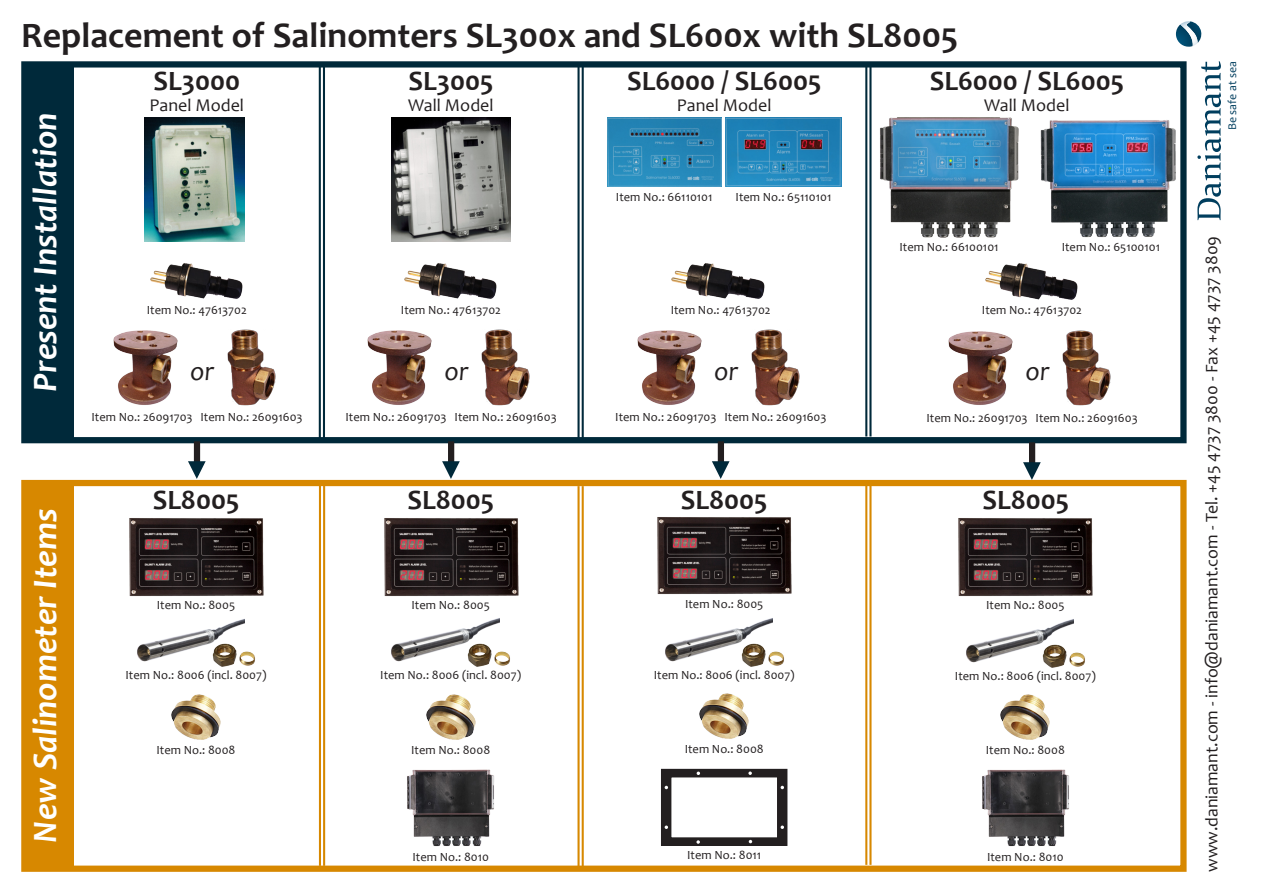
<style>
.page{position:relative;width:1263px;height:893px;background:#fff}
.page>*{position:absolute;margin:0;border:0;box-sizing:border-box;transform-origin:0 0}
.t1{font:700 36px "Candara";color:#231f20}
.t2{font:italic 700 34.35px "Candara";color:#fff}
.t3{font:700 28.05px "Candara";color:#231f20}
.t4{font:italic 27px "Candara";color:#231f20}
.t5{font:18px "Candara";color:#231f20}
.t6{font:17.7px "Candara";color:#231f20}
.t7{font:12.45px "Candara";color:#231f20}
.t8{font:11.85px "Candara";color:#003e5e}
</style>
<div class="page">
<img style="left:144px;top:117px;width:101px;height:124px">
<img style="left:113px;top:330px;width:64px;height:75px">
<img style="left:227px;top:330px;width:49px;height:75px">
<img style="left:150px;top:263px;width:93px;height:36px">
<img style="left:391px;top:117px;width:119px;height:124px">
<img style="left:367px;top:330px;width:64px;height:75px">
<img style="left:482px;top:330px;width:48px;height:75px">
<img style="left:404px;top:263px;width:93px;height:36px">
<img style="left:607px;top:117px;width:114px;height:69px">
<img style="left:726px;top:117px;width:115px;height:69px">
<img style="left:637px;top:330px;width:64px;height:75px">
<img style="left:751px;top:330px;width:48px;height:75px">
<img style="left:671px;top:263px;width:94px;height:36px">
<img style="left:880px;top:118px;width:139px;height:120px">
<img style="left:1040px;top:120px;width:136px;height:118px">
<img style="left:948px;top:331px;width:64px;height:74px">
<img style="left:1062px;top:330px;width:49px;height:76px">
<img style="left:985px;top:263px;width:93px;height:37px">
<div style="left:23px;top:65px;width:51px;height:376px;background:#00293a"></div>
<div style="left:21px;top:61px;width:1165px;height:382px;border:6px solid #00293a"></div>
<hr style="left:323px;top:67px;width:2px;height:371px;background:#00293a">
<hr style="left:319px;top:67px;width:2px;height:371px;background:#00293a">
<hr style="left:582px;top:67px;width:2px;height:371px;background:#00293a">
<hr style="left:577px;top:67px;width:3px;height:371px;background:#00293a">
<hr style="left:869px;top:65px;width:2px;height:371px;background:#00293a">
<hr style="left:865px;top:65px;width:2px;height:371px;background:#00293a">
<div style="left:23px;top:484px;width:51px;height:385px;background:#d78800"></div>
<div style="left:21px;top:480px;width:1165px;height:392px;border:6px solid #d78800"></div>
<hr style="left:323px;top:485px;width:2px;height:381px;background:#d78800">
<hr style="left:319px;top:485px;width:2px;height:381px;background:#d78800">
<hr style="left:582px;top:486px;width:2px;height:381px;background:#d78800">
<hr style="left:577px;top:486px;width:3px;height:381px;background:#d78800">
<hr style="left:869px;top:484px;width:2px;height:381px;background:#d78800">
<hr style="left:865px;top:484px;width:2px;height:381px;background:#d78800">
<img style="left:958px;top:518px;width:135px;height:78px">
<img style="left:1001px;top:694px;width:49px;height:45px">
<img style="left:982px;top:769px;width:87px;height:78px">
<div style="left:194px;top:441px;width:6px;height:27px;background:#231f20"></div>
<svg style="left:185px;top:460px;width:23px;height:20px"></svg>
<div style="left:448px;top:441px;width:6px;height:27px;background:#231f20"></div>
<svg style="left:440px;top:460px;width:22px;height:20px"></svg>
<div style="left:718px;top:441px;width:6px;height:27px;background:#231f20"></div>
<svg style="left:709px;top:460px;width:23px;height:20px"></svg>
<div style="left:1029px;top:442px;width:6px;height:27px;background:#231f20"></div>
<svg style="left:1020px;top:461px;width:23px;height:20px"></svg>
<img style="left:129px;top:518px;width:135px;height:78px">
<img style="left:172px;top:694px;width:48px;height:45px">
<img style="left:137px;top:619px;width:107px;height:43px">
<img style="left:213px;top:644px;width:42px;height:23px">
<img style="left:384px;top:518px;width:134px;height:78px">
<img style="left:426px;top:694px;width:49px;height:45px">
<img style="left:407px;top:769px;width:87px;height:78px">
<img style="left:391px;top:618px;width:108px;height:44px">
<img style="left:467px;top:643px;width:43px;height:23px">
<img style="left:657px;top:517px;width:135px;height:77px">
<img style="left:700px;top:693px;width:49px;height:45px">
<div style="left:661px;top:769px;width:126px;height:76px;background:#231f20"></div>
<div style="left:671px;top:777px;width:106px;height:61px;background:#fff"></div>
<svg style="left:665px;top:825px;width:3px;height:4px"></svg>
<svg style="left:781px;top:825px;width:3px;height:4px"></svg>
<svg style="left:748px;top:771px;width:4px;height:4px"></svg>
<svg style="left:696px;top:840px;width:4px;height:4px"></svg>
<img style="left:665px;top:618px;width:107px;height:44px">
<img style="left:741px;top:643px;width:43px;height:23px">
<img style="left:966px;top:619px;width:108px;height:44px">
<img style="left:1042px;top:645px;width:43px;height:22px">
<svg style="left:1197px;top:61px;width:24px;height:159px"></svg>
<svg style="left:1176px;top:21px;width:26px;height:26px"></svg>
<p class="t1" style="left:21px;top:13px;width:938px">Replacement of Salinomters SL300x and SL600x with SL8005</p>
<p class="t2" style="left:24px;top:392px;width:281px;rotate:-90deg">Present Installation</p>
<p class="t2" style="left:24px;top:842px;width:335px;rotate:-90deg">New Salinometer Items</p>
<p class="t3" style="left:154px;top:63px;width:88px">SL3000</p>
<p class="t5" style="left:150px;top:94px;width:96px">Panel Model</p>
<p class="t3" style="left:408px;top:63px;width:86px">SL3005</p>
<p class="t5" style="left:408px;top:94px;width:87px">Wall Model</p>
<p class="t3" style="left:627px;top:63px;width:196px">SL6000 / SL6005</p>
<p class="t5" style="left:677px;top:94px;width:96px">Panel Model</p>
<p class="t3" style="left:930px;top:63px;width:196px">SL6000 / SL6005</p>
<p class="t5" style="left:984px;top:94px;width:87px">Wall Model</p>
<p class="t7" style="left:616px;top:189px;width:98px">Item No.: 66110101</p>
<p class="t7" style="left:735px;top:189px;width:97px">Item No.: 65110101</p>
<p class="t7" style="left:899px;top:239px;width:101px">Item No.: 66100101</p>
<p class="t7" style="left:1062px;top:239px;width:100px">Item No.: 65100101</p>
<p class="t7" style="left:147px;top:302px;width:102px">Item No.: 47613702</p>
<p class="t7" style="left:401px;top:302px;width:102px">Item No.: 47613702</p>
<p class="t7" style="left:671px;top:302px;width:102px">Item No.: 47613702</p>
<p class="t7" style="left:982px;top:302px;width:102px">Item No.: 47613702</p>
<p class="t4" style="left:190px;top:354px;width:26px">or</p>
<p class="t4" style="left:444px;top:354px;width:26px">or</p>
<p class="t4" style="left:714px;top:354px;width:26px">or</p>
<p class="t4" style="left:1025px;top:354px;width:26px">or</p>
<p class="t7" style="left:91px;top:409px;width:103px">Item No.: 26091703</p>
<p class="t7" style="left:200px;top:409px;width:104px">Item No.: 26091603</p>
<p class="t7" style="left:346px;top:409px;width:103px">Item No.: 26091703</p>
<p class="t7" style="left:455px;top:409px;width:104px">Item No.: 26091603</p>
<p class="t7" style="left:615px;top:409px;width:103px">Item No.: 26091703</p>
<p class="t7" style="left:724px;top:409px;width:104px">Item No.: 26091603</p>
<p class="t7" style="left:926px;top:410px;width:103px">Item No.: 26091703</p>
<p class="t7" style="left:1035px;top:410px;width:104px">Item No.: 26091603</p>
<p class="t3" style="left:153px;top:482px;width:88px">SL8005</p>
<p class="t3" style="left:407px;top:482px;width:88px">SL8005</p>
<p class="t3" style="left:681px;top:482px;width:88px">SL8005</p>
<p class="t3" style="left:982px;top:482px;width:88px">SL8005</p>
<p class="t7" style="left:157px;top:597px;width:80px">Item No.: 8005</p>
<p class="t7" style="left:411px;top:597px;width:80px">Item No.: 8005</p>
<p class="t7" style="left:685px;top:596px;width:80px">Item No.: 8005</p>
<p class="t7" style="left:986px;top:597px;width:80px">Item No.: 8005</p>
<p class="t7" style="left:126px;top:667px;width:142px">Item No.: 8006 (incl. 8007)</p>
<p class="t7" style="left:380px;top:667px;width:142px">Item No.: 8006 (incl. 8007)</p>
<p class="t7" style="left:654px;top:667px;width:142px">Item No.: 8006 (incl. 8007)</p>
<p class="t7" style="left:955px;top:668px;width:142px">Item No.: 8006 (incl. 8007)</p>
<p class="t7" style="left:156px;top:742px;width:81px">Item No.: 8008</p>
<p class="t7" style="left:411px;top:742px;width:81px">Item No.: 8008</p>
<p class="t7" style="left:685px;top:741px;width:81px">Item No.: 8008</p>
<p class="t7" style="left:986px;top:742px;width:81px">Item No.: 8008</p>
<p class="t7" style="left:412px;top:849px;width:78px">Item No.: 8010</p>
<p class="t7" style="left:687px;top:848px;width:76px">Item No.: 8011</p>
<p class="t7" style="left:987px;top:849px;width:78px">Item No.: 8010</p>
<p class="t8" style="left:1225px;top:130px;width:70px;rotate:-90deg">Be safe at sea</p>
<p class="t6" style="left:1200px;top:872px;width:637px;rotate:-90deg">www.daniamant.com - info@daniamant.com - Tel. +45 4737 3800 - Fax +45 4737 3809</p>
</div>
